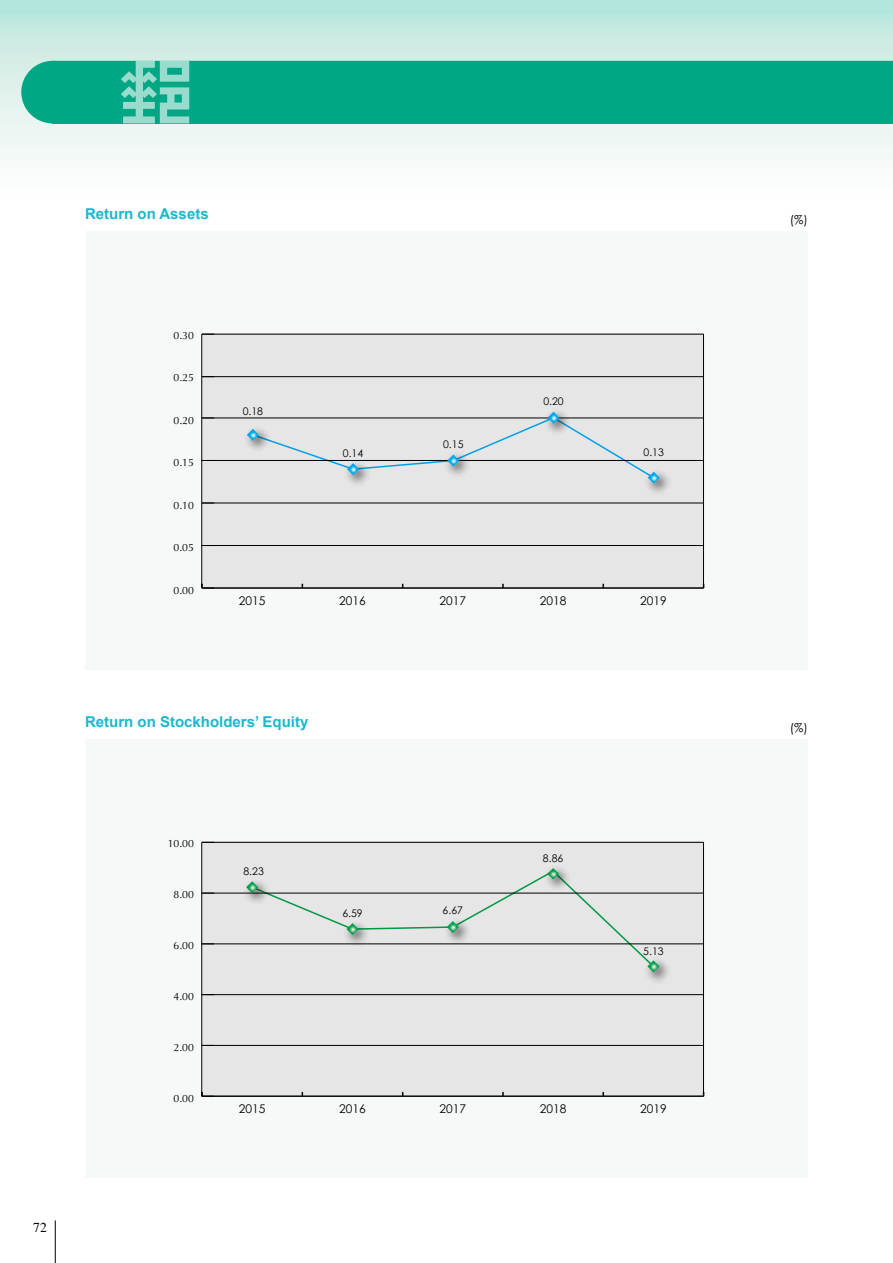
<style>
.page{position:relative;width:893px;height:1263px;background:#fff}
.page>*{position:absolute;margin:0;border:0;box-sizing:border-box;transform-origin:0 0}
.t1{font:700 15px "Arial";color:#1bb8ce}
.t2{font:13.5px "Times";color:#000}
.t3{font:12px "Century Gothic";color:#000}
.t4{font:10.5px "Optima";color:#000}
.t5{font:10.5px "Century Gothic";color:#000}
</style>
<div class="page">
<div style="left:0;top:0;width:893px;height:200px;background:linear-gradient(to bottom,#b6e4d9,#fffefd)"></div>
<div style="left:24px;top:63px;width:58px;height:58px;background:#00a784;border-radius:50%"></div>
<div style="left:21px;top:61px;width:63px;height:62px;border:4px solid #00a784;border-radius:50%"></div>
<div style="left:53px;top:61px;width:840px;height:62px;background:#00a784"></div>
<svg style="left:121px;top:61px;width:68px;height:62px"></svg>
<hr style="left:55px;top:1220px;width:1px;height:43px;background:#000">
<div style="left:85px;top:740px;width:723px;height:438px;background:#f7f8f8"></div>
<div style="left:202px;top:842px;width:502px;height:255px;background:#e6e6e6"></div>
<hr style="left:201px;top:842px;width:1px;height:254px;background:#000">
<hr style="left:703px;top:842px;width:1px;height:254px;background:#000">
<svg style="left:201px;top:1092px;width:13px;height:5px"></svg>
<hr style="left:202px;top:1096px;width:502px;height:1px;background:#000">
<hr style="left:202px;top:1045px;width:502px;height:1px;background:#000">
<hr style="left:202px;top:994px;width:502px;height:1px;background:#000">
<hr style="left:202px;top:943px;width:502px;height:1px;background:#000">
<hr style="left:202px;top:893px;width:502px;height:1px;background:#000">
<hr style="left:202px;top:842px;width:502px;height:1px;background:#000">
<img style="left:647px;top:960px;width:21px;height:22px">
<img style="left:238px;top:892px;width:8px;height:2px">
<svg style="left:246px;top:868px;width:413px;height:104px"></svg>
<div style="left:85px;top:232px;width:723px;height:438px;background:#f7f8f8"></div>
<div style="left:202px;top:334px;width:502px;height:255px;background:#e6e6e6"></div>
<hr style="left:202px;top:588px;width:502px;height:1px;background:#000">
<hr style="left:202px;top:545px;width:502px;height:1px;background:#000">
<hr style="left:202px;top:503px;width:502px;height:1px;background:#000">
<hr style="left:202px;top:460px;width:502px;height:1px;background:#000">
<hr style="left:202px;top:418px;width:502px;height:1px;background:#000">
<hr style="left:202px;top:376px;width:502px;height:1px;background:#000">
<hr style="left:202px;top:334px;width:502px;height:1px;background:#000">
<hr style="left:201px;top:334px;width:1px;height:254px;background:#000">
<hr style="left:703px;top:334px;width:1px;height:254px;background:#000">
<svg style="left:202px;top:503px;width:12px;height:1px"></svg>
<svg style="left:202px;top:418px;width:12px;height:1px"></svg>
<svg style="left:202px;top:334px;width:12px;height:1px"></svg>
<svg style="left:201px;top:584px;width:13px;height:5px"></svg>
<img style="left:647px;top:472px;width:22px;height:21px">
<svg style="left:247px;top:412px;width:413px;height:72px"></svg>
<h1 class="t1" style="left:85px;top:204px;width:125px">Return on Assets</h1>
<p class="t4" style="left:174px;top:329px;width:22px">0.30</p>
<p class="t4" style="left:174px;top:372px;width:22px">0.25</p>
<p class="t4" style="left:174px;top:414px;width:22px">0.20</p>
<p class="t4" style="left:174px;top:457px;width:22px">0.15</p>
<p class="t4" style="left:174px;top:499px;width:22px">0.10</p>
<p class="t4" style="left:174px;top:542px;width:22px">0.05</p>
<p class="t4" style="left:174px;top:584px;width:22px">0.00</p>
<p class="t5" style="left:243px;top:405px;width:22px">0.18</p>
<p class="t5" style="left:343px;top:446px;width:22px">0.14</p>
<p class="t5" style="left:443px;top:438px;width:22px">0.15</p>
<p class="t5" style="left:543px;top:395px;width:22px">0.20</p>
<p class="t5" style="left:644px;top:446px;width:22px">0.13</p>
<p class="t3" style="left:239px;top:593px;width:28px">2015</p>
<p class="t3" style="left:339px;top:593px;width:28px">2016</p>
<p class="t3" style="left:439px;top:593px;width:28px">2017</p>
<p class="t3" style="left:540px;top:593px;width:28px">2018</p>
<p class="t3" style="left:640px;top:593px;width:28px">2019</p>
<p class="t3" style="left:790px;top:212px;width:20px">(%)</p>
<h1 class="t1" style="left:85px;top:712px;width:225px">Return on Stockholders’ Equity</h1>
<p class="t3" style="left:790px;top:720px;width:20px">(%)</p>
<p class="t4" style="left:168px;top:837px;width:28px">10.00</p>
<p class="t4" style="left:174px;top:888px;width:22px">8.00</p>
<p class="t4" style="left:174px;top:939px;width:22px">6.00</p>
<p class="t4" style="left:174px;top:990px;width:22px">4.00</p>
<p class="t4" style="left:174px;top:1041px;width:22px">2.00</p>
<p class="t4" style="left:174px;top:1092px;width:22px">0.00</p>
<p class="t5" style="left:243px;top:864px;width:22px">8.23</p>
<p class="t5" style="left:342px;top:906px;width:22px">6.59</p>
<p class="t5" style="left:443px;top:904px;width:22px">6.67</p>
<p class="t5" style="left:543px;top:851px;width:22px">8.86</p>
<p class="t5" style="left:643px;top:945px;width:22px">5.13</p>
<p class="t3" style="left:239px;top:1101px;width:28px">2015</p>
<p class="t3" style="left:339px;top:1101px;width:28px">2016</p>
<p class="t3" style="left:439px;top:1101px;width:28px">2017</p>
<p class="t3" style="left:540px;top:1101px;width:28px">2018</p>
<p class="t3" style="left:640px;top:1101px;width:28px">2019</p>
<p class="t2" style="left:33px;top:1214px;width:15px">72</p>
</div>
